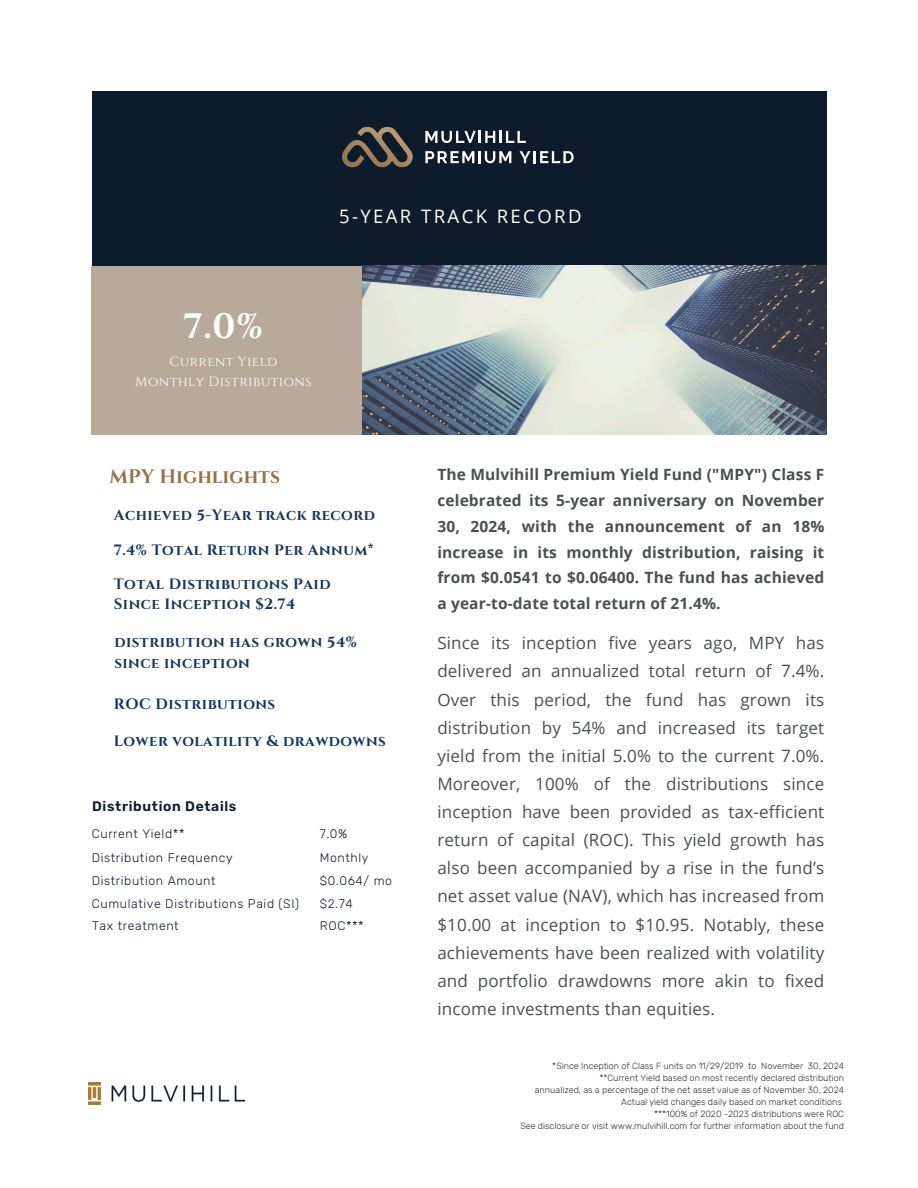
<style>
.page{position:relative;width:918px;height:1188px;background:#fff}
.page>*{position:absolute;margin:0;border:0;box-sizing:border-box;transform-origin:0 0}
.t1{font:700 35.25px "Cinzel";color:#fffff6}
.t2{font:700 19.5px "Cinzel";color:#96734b}
.t3{font:18.45px "Open Sans";letter-spacing:.13em;color:#fffff6}
.t4{font:16.95px/28.2px "Open Sans";letter-spacing:.01em;color:#4b4e53;text-align:justify}
.t5{font:700 15.45px/25.8px "Open Sans";letter-spacing:.01em;color:#4b4e53;text-align:justify}
.t6{font:700 15px/20.2px "Cinzel";letter-spacing:.03em;color:#17375e}
.t7{font:600 13.8px "Rubik";letter-spacing:.05em;color:#0e1c2c}
.t8{font:13.35px "Cinzel";letter-spacing:.03em;color:#fffff6}
.t9{font:300 12.45px "Rubik";letter-spacing:.05em;color:#0e1c2c}
.t10{font:300 9px/12px "Rubik";color:#323131;text-align:right}
</style>
<div class="page">
<div style="left:92px;top:92px;width:734px;height:174px;background:#0d1c2d"></div>
<div style="left:92px;top:266px;width:271px;height:169px;background:#b9a99a"></div>
<img style="left:363px;top:266px;width:463px;height:169px">
<svg style="left:342px;top:127px;width:71px;height:41px"></svg>
<svg style="left:425px;top:131px;width:101px;height:12px"></svg>
<svg style="left:425px;top:151px;width:86px;height:12px"></svg>
<svg style="left:520px;top:151px;width:54px;height:12px"></svg>
<img style="left:89px;top:1083px;width:155px;height:21px">
<p class="t3" style="left:339px;top:203px;width:244px">5-YEAR TRACK RECORD</p>
<h1 class="t1" style="left:183px;top:304px;width:81px">7.0%</h1>
<p class="t8" style="left:170px;top:353px;width:109px">Current Yield</p>
<p class="t8" style="left:135px;top:373px;width:178px">Monthly Distributions</p>
<p class="t2" style="left:110px;top:464px;width:172px">MPY Highlights</p>
<p class="t6" style="left:114px;top:505px;width:263px">Achieved 5-Year track record</p>
<h6 class="t6" style="left:114px;top:541px;width:261px">7.4% Total Return Per Annum*</h6>
<p class="t6" style="left:114px;top:574px;width:218px">Total Distributions Paid<br>Since Inception $2.74</p>
<p class="t6" style="left:114px;top:633px;width:244px">distribution has grown 54% since inception</p>
<h2 class="t6" style="left:114px;top:694px;width:163px">ROC Distributions</h2>
<p class="t6" style="left:114px;top:731px;width:274px">Lower volatility &amp; drawdowns</p>
<h5 class="t7" style="left:92px;top:798px;width:146px">Distribution Details</h5>
<h5 class="t9" style="left:92px;top:827px;width:94px">Current Yield**</h5>
<h5 class="t9" style="left:320px;top:827px;width:29px">7.0%</h5>
<h3 class="t9" style="left:92px;top:850px;width:142px">Distribution Frequency</h3>
<h5 class="t9" style="left:320px;top:850px;width:50px">Monthly</h5>
<h5 class="t9" style="left:92px;top:873px;width:125px">Distribution Amount</h5>
<h5 class="t9" style="left:320px;top:873px;width:74px">$0.064/ mo</h5>
<h5 class="t9" style="left:92px;top:896px;width:209px">Cumulative Distributions Paid (SI)</h5>
<p class="t9" style="left:320px;top:896px;width:35px">$2.74</p>
<p class="t9" style="left:92px;top:918px;width:88px">Tax treatment</p>
<p class="t9" style="left:320px;top:918px;width:45px">ROC***</p>
<h4 class="t5" style="left:437px;top:461px;width:389px">The Mulvihill Premium Yield Fund ("MPY") Class F celebrated its 5-year anniversary on November 30, 2024, with the announcement of an 18% increase in its monthly distribution, raising it from $0.0541 to $0.06400. The fund has achieved a year-to-date total return of 21.4%.</h4>
<p class="t4" style="left:437px;top:629px;width:388px">Since its inception five years ago, MPY has delivered an annualized total return of 7.4%.<br>Over this period, the fund has grown its distribution by 54% and increased its target yield from the initial 5.0% to the current 7.0%.<br>Moreover, 100% of the distributions since inception have been provided as tax-efficient return of capital (ROC). This yield growth has also been accompanied by a rise in the fund’s net asset value (NAV), which has increased from $10.00 at inception to $10.95. Notably, these achievements have been realized with volatility and portfolio drawdowns more akin to fixed income investments than equities.</p>
<p class="t10" style="left:552px;top:1060px;width:253px">*Since Inception of Class F units on 11/29/2019 to November</p>
<p class="t10" style="left:535px;top:1060px;width:311px">30, 2024<br>**Current Yield based on most recently declared distribution<br>annualized, as a percentage of the net asset value as of November 30, 2024<br>Actual yield changes daily based on market conditions</p>
<p class="t10" style="left:654px;top:1108px;width:192px">***100% of 2020 -2023 distributions were ROC</p>
<p class="t10" style="left:520px;top:1120px;width:325px">See disclosure or visit www.mulvihill.com for further information about the fund</p>
</div>
